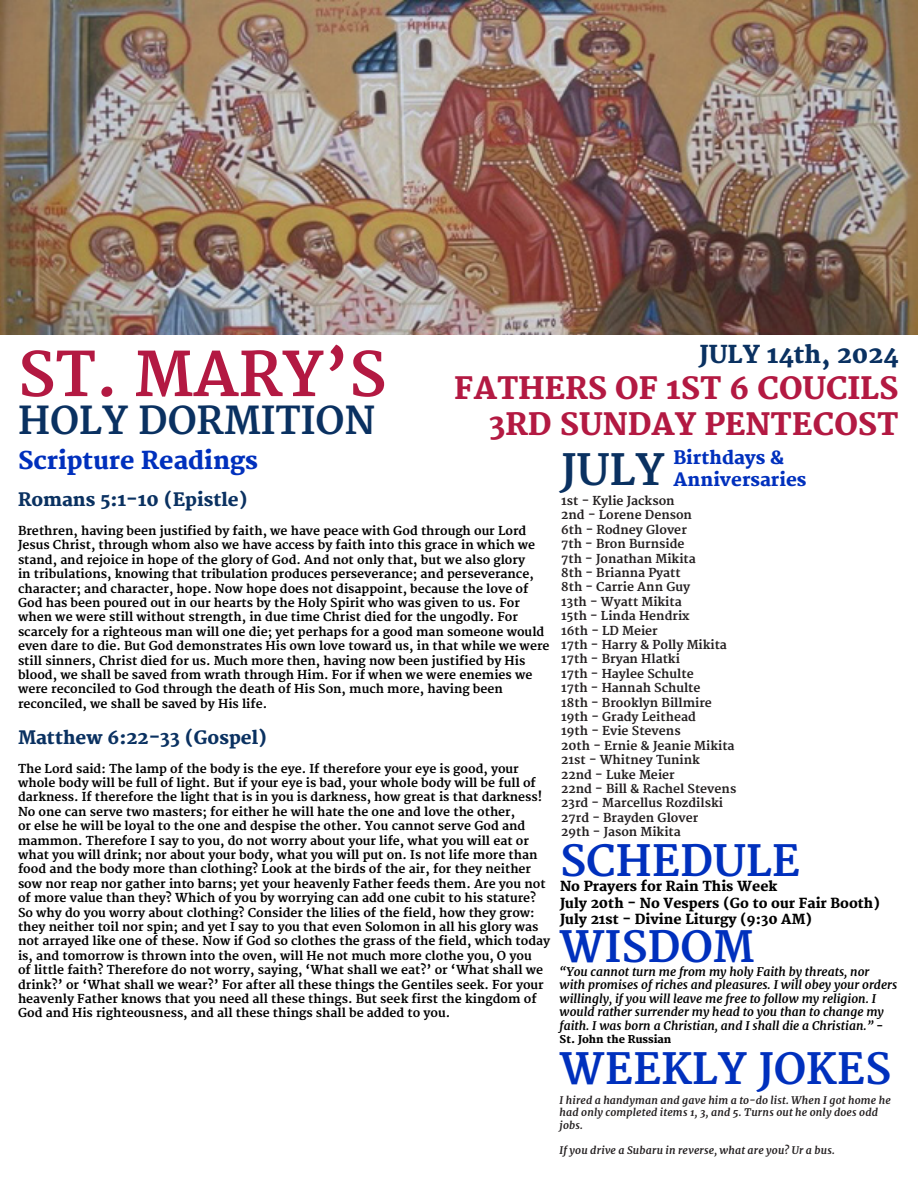
<style>
.page{position:relative;width:918px;height:1188px;background:#fff}
.page>*{position:absolute;margin:0;border:0;box-sizing:border-box;transform-origin:0 0}
.t1{font:700 60px "Merriweather";color:#b31942}
.t2{font:700 42px "Merriweather";color:#0030bd}
.t3{font:700 42px "Merriweather";color:#0a3161}
.t4{font:700 37.5px "Merriweather";color:#0a3161}
.t5{font:800 30px "Merriweather";color:#b31942}
.t6{font:800 24px "Merriweather";color:#0030bd}
.t7{font:800 24px "Merriweather";color:#0a3161}
.t8{font:800 18px "Merriweather";color:#0a3161}
.t9{font:800 18px "Merriweather";color:#0030bd}
.t10{font:800 13.5px "Merriweather";color:#000}
.t11{font:700 12px/14.4px "Merriweather";color:#000}
.t12{font:700 12px "Merriweather";color:#231f20}
.t13{font:italic 700 12px/13.5px "Merriweather";color:#000}
.t14{font:italic 700 10.5px/12.6px "Merriweather";letter-spacing:.015em;color:#231f20}
.t15{font:800 10.5px "Merriweather";color:#000}
.s1{font-weight:800;font-style:normal;font-size:10.5px}
</style>
<div class="page">
<img style="left:0;top:0;width:918px;height:335px">
<p class="t1" style="left:18px;top:340px;width:370px">ST. MARY’S</p>
<p class="t4" style="left:18px;top:398px;width:359px">HOLY DORMITION</p>
<p class="t7" style="left:700px;top:341px;width:200px">JULY 14th, 2024</p>
<p class="t5" style="left:454px;top:371px;width:446px">FATHERS OF 1ST 6 COUCILS</p>
<p class="t5" style="left:489px;top:407px;width:411px">3RD SUNDAY PENTECOST</p>
<p class="t6" style="left:18px;top:446px;width:242px">Scripture Readings</p>
<p class="t8" style="left:18px;top:489px;width:231px">Romans 5:1-10 (Epistle)</p>
<p class="t11" style="left:18px;top:524px;width:533px">Brethren, having been justified by faith, we have peace with God through our Lord Jesus Christ, through whom also we have access by faith into this grace in which we stand, and rejoice in hope of the glory of God. And not only that, but we also glory<br>in tribulations, knowing that tribulation produces perseverance; and perseverance, character; and character, hope. Now hope does not disappoint, because the love of God has been poured out in our hearts by the Holy Spirit who was given to us. For when we were still without strength, in due time Christ died for the ungodly. For scarcely for a righteous man will one die; yet perhaps for a good man someone would even dare to die. But God demonstrates His own love toward us, in that while we were still sinners, Christ died for us. Much more then, having now been justified by His blood, we shall be saved from wrath through Him. For if when we were enemies we were reconciled to God through the death of His Son, much more, having been</p>
<p class="t11" style="left:18px;top:697px;width:251px">reconciled, we shall be saved by His life.</p>
<p class="t8" style="left:18px;top:727px;width:251px">Matthew 6:22-33 (Gospel)</p>
<p class="t11" style="left:18px;top:762px;width:534px">The Lord said: The lamp of the body is the eye. If therefore your eye is good, your whole body will be full of light. But if your eye is bad, your whole body will be full of darkness. If therefore the light that is in you is darkness, how great is that darkness!<br>No one can serve two masters; for either he will hate the one and love the other,<br>or else he will be loyal to the one and despise the other. You cannot serve God and mammon. Therefore I say to you, do not worry about your life, what you will eat or what you will drink; nor about your body, what you will put on. Is not life more than food and the body more than clothing? Look at the birds of the air, for they neither sow nor reap nor gather into barns; yet your heavenly Father feeds them. Are you not of more value than they? Which of you by worrying can add one cubit to his stature?<br>So why do you worry about clothing? Consider the lilies of the field, how they grow: they neither toil nor spin; and yet I say to you that even Solomon in all his glory was not arrayed like one of these. Now if God so clothes the grass of the field, which today is, and tomorrow is thrown into the oven, will He not much more clothe you, O you<br>of little faith? Therefore do not worry, saying, ‘What shall we eat?’ or ‘What shall we drink?’ or ‘What shall we wear?’ For after all these things the Gentiles seek. For your heavenly Father knows that you need all these things. But seek first the kingdom of God and His righteousness, and all these things shall be added to you.</p>
<p class="t3" style="left:561px;top:446px;width:105px">JULY</p>
<p class="t9" style="left:674px;top:448px;width:112px">Birthdays &amp;</p>
<p class="t9" style="left:674px;top:469px;width:135px">Anniversaries</p>
<p class="t12" style="left:561px;top:494px;width:115px">1st - Kylie Jackson</p>
<p class="t12" style="left:561px;top:508px;width:132px">2nd - Lorene Denson</p>
<p class="t12" style="left:561px;top:523px;width:127px">6th - Rodney Glover</p>
<p class="t12" style="left:561px;top:537px;width:125px">7th - Bron Burnside</p>
<p class="t12" style="left:561px;top:551px;width:136px">7th - Jonathan Mikita</p>
<p class="t12" style="left:561px;top:566px;width:121px">8th - Brianna Pyatt</p>
<p class="t12" style="left:561px;top:580px;width:130px">8th - Carrie Ann Guy</p>
<p class="t12" style="left:561px;top:595px;width:122px">13th - Wyatt Mikita</p>
<p class="t12" style="left:561px;top:609px;width:130px">15th - Linda Hendrix</p>
<p class="t12" style="left:561px;top:623px;width:98px">16th - LD Meier</p>
<p class="t12" style="left:561px;top:638px;width:167px">17th - Harry &amp; Polly Mikita</p>
<p class="t12" style="left:561px;top:652px;width:120px">17th - Bryan Hlatki</p>
<p class="t12" style="left:561px;top:667px;width:134px">17th - Haylee Schulte</p>
<p class="t12" style="left:561px;top:681px;width:141px">17th - Hannah Schulte</p>
<p class="t12" style="left:561px;top:695px;width:152px">18th - Brooklyn Billmire</p>
<p class="t12" style="left:561px;top:710px;width:136px">19th - Grady Leithead</p>
<p class="t12" style="left:561px;top:724px;width:121px">19th - Evie Stevens</p>
<p class="t12" style="left:561px;top:739px;width:175px">20th - Ernie &amp; Jeanie Mikita</p>
<p class="t12" style="left:561px;top:753px;width:140px">21st - Whitney Tunink</p>
<p class="t12" style="left:561px;top:767px;width:115px">22nd - Luke Meier</p>
<p class="t12" style="left:561px;top:782px;width:177px">22nd - Bill &amp; Rachel Stevens</p>
<p class="t12" style="left:561px;top:796px;width:163px">23rd - Marcellus Rozdilski</p>
<p class="t12" style="left:561px;top:811px;width:139px">27rd - Brayden Glover</p>
<p class="t12" style="left:561px;top:825px;width:121px">29th - Jason Mikita</p>
<p class="t2" style="left:560px;top:836px;width:242px">SCHEDULE</p>
<p class="t10" style="left:560px;top:879px;width:219px">No Prayers for Rain This Week</p>
<p class="t10" style="left:560px;top:895px;width:321px">July 20th - No Vespers (Go to our Fair Booth)</p>
<p class="t10" style="left:560px;top:911px;width:254px">July 21st - Divine Liturgy (9:30 AM)</p>
<p class="t13" style="left:560px;top:965px;width:339px">“You cannot turn me from my holy Faith by threats, nor with promises of riches and pleasures. I will obey your orders willingly, if you will leave me free to follow my religion. I would rather surrender my head to you than to change my faith. I was born a Christian, and I shall die a Christian.” <span class="s1">-</span></p>
<p class="t15" style="left:560px;top:1033px;width:113px">St. John the Russian</p>
<p class="t2" style="left:560px;top:923px;width:196px">WISDOM</p>
<p class="t2" style="left:560px;top:1045px;width:333px">WEEKLY JOKES</p>
<p class="t14" style="left:560px;top:1094px;width:333px">I hired a handyman and gave him a to-do list. When I got home he had only completed items 1, 3, and 5. Turns out he only does odd jobs.</p>
<p class="t14" style="left:560px;top:1144px;width:277px">If you drive a Subaru in reverse, what are you? Ur a bus.</p>
</div>
